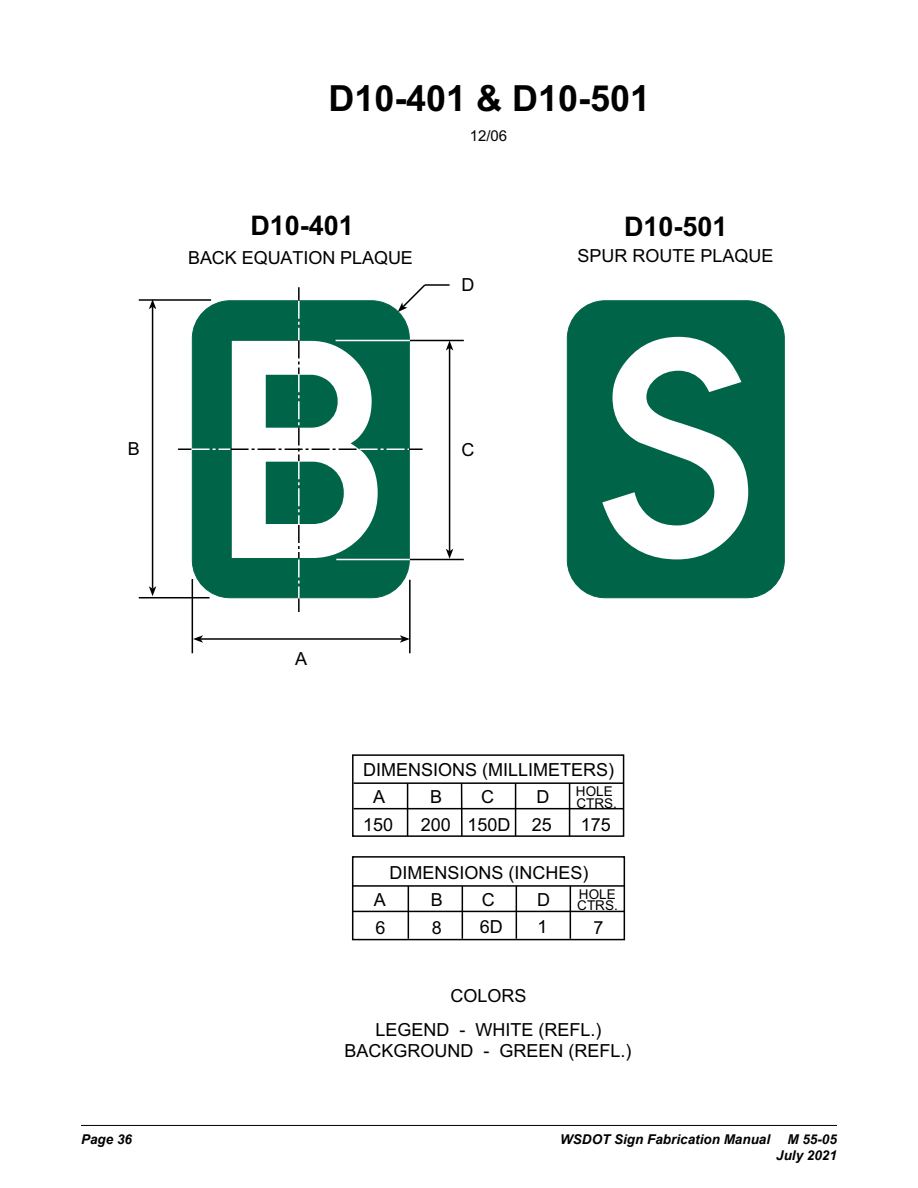
<style>
.page{position:relative;width:918px;height:1188px;background:#fff}
.page>*{position:absolute;margin:0;border:0;box-sizing:border-box;transform-origin:0 0}
.t1{font:339.3px "Gen HGDPI Xymbols";color:#fff}
.t2{font:36px "Gen Arial Bold";color:#000}
.t3{font:27px "Gen Arial Bold";color:#000}
.t4{font:18px/27px "Gen Arial";color:#000}
.t5{font:15px "Gen Arial";color:#000}
.t6{font:italic 700 13.5px/16.5px "Arial";color:#000;text-align:right}
.t7{font:13.5px/12.1px "Gen Arial";color:#000}
</style>
<div class="page">
<hr style="left:81px;top:1125px;width:756px;height:1px;background:#000">
<hr style="left:425px;top:284px;width:25px;height:2px;background:#000">
<div style="left:352px;top:754px;width:272px;height:83px;border:2px solid #000"></div>
<hr style="left:354px;top:808px;width:270px;height:1px;background:#000">
<hr style="left:354px;top:782px;width:270px;height:2px;background:#000">
<hr style="left:407px;top:783px;width:1px;height:53px;background:#000">
<hr style="left:461px;top:783px;width:2px;height:53px;background:#000">
<hr style="left:515px;top:783px;width:1px;height:53px;background:#000">
<hr style="left:569px;top:783px;width:1px;height:53px;background:#000">
<div style="left:352px;top:856px;width:273px;height:84px;border:2px solid #000"></div>
<hr style="left:353px;top:911px;width:271px;height:1px;background:#000">
<hr style="left:353px;top:885px;width:271px;height:2px;background:#000">
<hr style="left:408px;top:886px;width:1px;height:53px;background:#000">
<hr style="left:462px;top:886px;width:1px;height:53px;background:#000">
<hr style="left:516px;top:886px;width:1px;height:53px;background:#000">
<hr style="left:570px;top:886px;width:1px;height:53px;background:#000">
<div style="left:567px;top:301px;width:217px;height:297px;background:#006548;border-radius:38px"></div>
<div style="left:567px;top:300px;width:218px;height:298px;border:1px solid #006548;border-radius:38px"></div>
<hr style="left:139px;top:299px;width:72px;height:2px;background:#000">
<hr style="left:139px;top:597px;width:71px;height:1px;background:#000">
<hr style="left:152px;top:307px;width:1px;height:282px;background:#000">
<svg style="left:149px;top:299px;width:7px;height:10px"></svg>
<svg style="left:149px;top:586px;width:7px;height:10px"></svg>
<hr style="left:192px;top:579px;width:1px;height:74px;background:#000">
<hr style="left:409px;top:580px;width:2px;height:73px;background:#000">
<hr style="left:201px;top:638px;width:201px;height:2px;background:#000">
<svg style="left:400px;top:635px;width:10px;height:8px"></svg>
<hr style="left:410px;top:340px;width:54px;height:1px;background:#000">
<hr style="left:410px;top:559px;width:54px;height:1px;background:#000">
<hr style="left:449px;top:348px;width:1px;height:203px;background:#000">
<svg style="left:446px;top:341px;width:7px;height:9px"></svg>
<svg style="left:446px;top:549px;width:7px;height:10px"></svg>
<svg style="left:178px;top:284px;width:249px;height:328px"></svg>
<svg style="left:193px;top:635px;width:10px;height:8px"></svg>
<p class="t2" style="left:328px;top:85px;width:323px">D10-401 &amp; D10-501</p>
<p class="t5" style="left:470px;top:130px;width:39px">12/06</p>
<p class="t3" style="left:250px;top:215px;width:105px">D10-401</p>
<p class="t3" style="left:624px;top:216px;width:105px">D10-501</p>
<p class="t4" style="left:188px;top:245px;width:226px">BACK EQUATION PLAQUE</p>
<p class="t4" style="left:577px;top:244px;width:198px">SPUR ROUTE PLAQUE</p>
<p class="t4" style="left:462px;top:273px;width:14px">D</p>
<p class="t1" style="left:232px;top:242px;width:147px">B</p>
<p class="t4" style="left:128px;top:437px;width:14px">B</p>
<p class="t4" style="left:462px;top:438px;width:14px">C</p>
<p class="t4" style="left:295px;top:647px;width:14px">A</p>
<p class="t1" style="left:602px;top:241px;width:147px">S</p>
<p class="t4" style="left:373px;top:758px;width:243px;text-indent:-10px">DIMENSIONS (MILLIMETERS)<br>A</p>
<p class="t4" style="left:430px;top:785px;width:14px">B</p>
<p class="t4" style="left:481px;top:785px;width:14px">C</p>
<p class="t4" style="left:537px;top:785px;width:14px">D</p>
<p class="t7" style="left:576px;top:786px;width:43px">HOLE<br>CTRS.</p>
<p class="t4" style="left:363px;top:813px;width:31px">150</p>
<p class="t4" style="left:421px;top:813px;width:132px">200 150D 25</p>
<p class="t4" style="left:581px;top:813px;width:31px">175</p>
<p class="t4" style="left:389px;top:861px;width:201px">DIMENSIONS (INCHES)</p>
<p class="t4" style="left:374px;top:888px;width:14px">A</p>
<p class="t4" style="left:431px;top:888px;width:14px">B</p>
<p class="t4" style="left:482px;top:888px;width:14px">C</p>
<p class="t4" style="left:537px;top:888px;width:14px">D</p>
<p class="t7" style="left:577px;top:889px;width:42px;line-height:11.4px">HOLE<br>CTRS.</p>
<p class="t4" style="left:376px;top:916px;width:12px">6</p>
<p class="t4" style="left:432px;top:916px;width:12px">8</p>
<p class="t4" style="left:480px;top:915px;width:24px">6D</p>
<p class="t4" style="left:538px;top:915px;width:12px">1</p>
<p class="t4" style="left:594px;top:916px;width:12px">7</p>
<p class="t4" style="left:376px;top:981px;width:228px;line-height:33.5px;text-align:center">COLORS<br>LEGEND - WHITE (REFL.)</p>
<p class="t4" style="left:345px;top:1039px;width:289px">BACKGROUND - GREEN (REFL.)</p>
<p class="t6" style="left:81px;top:1131px;width:53px">Page 36</p>
<p class="t6" style="left:560px;top:1131px;width:212px">WSDOT Sign Fabrication Manual</p>
<p class="t6" style="left:776px;top:1131px;width:62px">M 55-05<br>July 2021</p>
</div>
